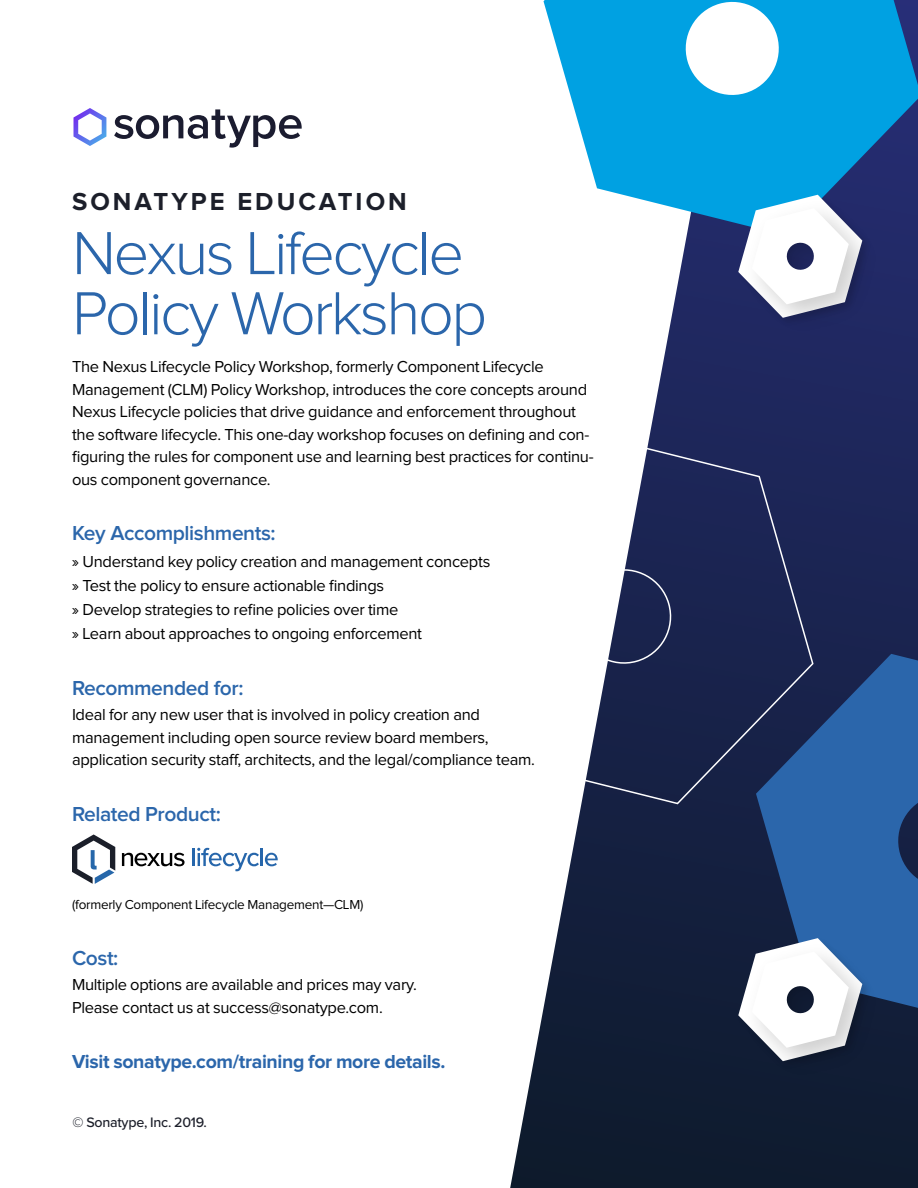
<style>
.page{position:relative;width:918px;height:1188px;background:#fff}
.page>*{position:absolute;margin:0;border:0;box-sizing:border-box;transform-origin:0 0}
.t1{font:300 63px/60.2px "Proxima Nova";letter-spacing:-.04em;color:#2b66ab}
.t2{font:700 25.5px "Proxima Nova";letter-spacing:.12em;color:#1c1f2a}
.t3{font:600 21px "Proxima Nova";letter-spacing:-.02em;color:#2b66ab}
.t4{font:700 19.5px "Proxima Nova";letter-spacing:-.02em;color:#2b66ab}
.t5{font:16.5px/22.5px "Proxima Nova";letter-spacing:-.02em;color:#000}
.t6{font:500 14.25px "Proxima Nova";letter-spacing:-.02em;color:#1c1f2a}
.t7{font:13.5px "Proxima Nova";letter-spacing:-.02em;color:#000}
</style>
<div class="page">
<svg style="left:114px;top:109px;width:188px;height:39px"></svg>
<svg style="left:74px;top:108px;width:32px;height:38px"></svg>
<svg style="left:510px;top:1px;width:408px;height:1187px"></svg>
<svg style="left:544px;top:0;width:374px;height:235px;fill:#00a1e2"></svg>
<img style="left:732px;top:189px;width:156px;height:155px">
<svg style="left:738px;top:195px;width:124px;height:123px"></svg>
<svg style="left:756px;top:654px;width:162px;height:374px;background:#265896"></svg>
<svg style="left:510px;top:427px;width:304px;height:378px"></svg>
<img style="left:732px;top:932px;width:156px;height:155px">
<svg style="left:738px;top:938px;width:124px;height:123px"></svg>
<svg style="left:72px;top:834px;width:43px;height:50px"></svg>
<svg style="left:122px;top:853px;width:63px;height:13px"></svg>
<hr style="left:192px;top:848px;width:3px;height:18px;background:#2666ab">
<svg style="left:197px;top:848px;width:81px;height:23px"></svg>
<h2 class="t2" style="left:72px;top:190px;width:336px">SONATYPE EDUCATION</h2>
<h1 class="t1" style="left:72px;top:226px;width:417px">Nexus Lifecycle<br>Policy Workshop</h1>
<p class="t5" style="left:72px;top:356px;width:523px">The Nexus Lifecycle Policy Workshop, formerly Component Lifecycle Management (CLM) Policy Workshop, introduces the core concepts around Nexus Lifecycle policies that drive guidance and enforcement throughout the software lifecycle. This one-day workshop focuses on defining and con&shy;figuring the rules for component use and learning best practices for continu&shy;ous component governance.</p>
<p class="t3" style="left:72px;top:524px;width:205px">Key Accomplishments:</p>
<p class="t5" style="left:72px;top:551px;width:420px;line-height:24px">» Understand key policy creation and management concepts » Test the policy to ensure actionable findings<br>» Develop strategies to refine policies over time<br>» Learn about approaches to ongoing enforcement</p>
<p class="t3" style="left:72px;top:678px;width:173px">Recommended for:</p>
<p class="t5" style="left:72px;top:704px;width:465px">Ideal for any new user that is involved in policy creation and management including open source review board members, application security staff, architects, and the legal/compliance team.</p>
<p class="t3" style="left:72px;top:804px;width:150px">Related Product:</p>
<p class="t7" style="left:72px;top:899px;width:293px">(formerly Component Lifecycle Management—CLM)</p>
<p class="t3" style="left:72px;top:948px;width:48px">Cost:</p>
<p class="t5" style="left:72px;top:974px;width:346px">Multiple options are available and prices may vary.<br>Please contact us at success@sonatype.com.</p>
<p class="t4" style="left:72px;top:1053px;width:375px">Visit sonatype.com/training for more details.</p>
<p class="t6" style="left:73px;top:1112px;width:136px">© Sonatype, Inc. 2019.</p>
</div>
